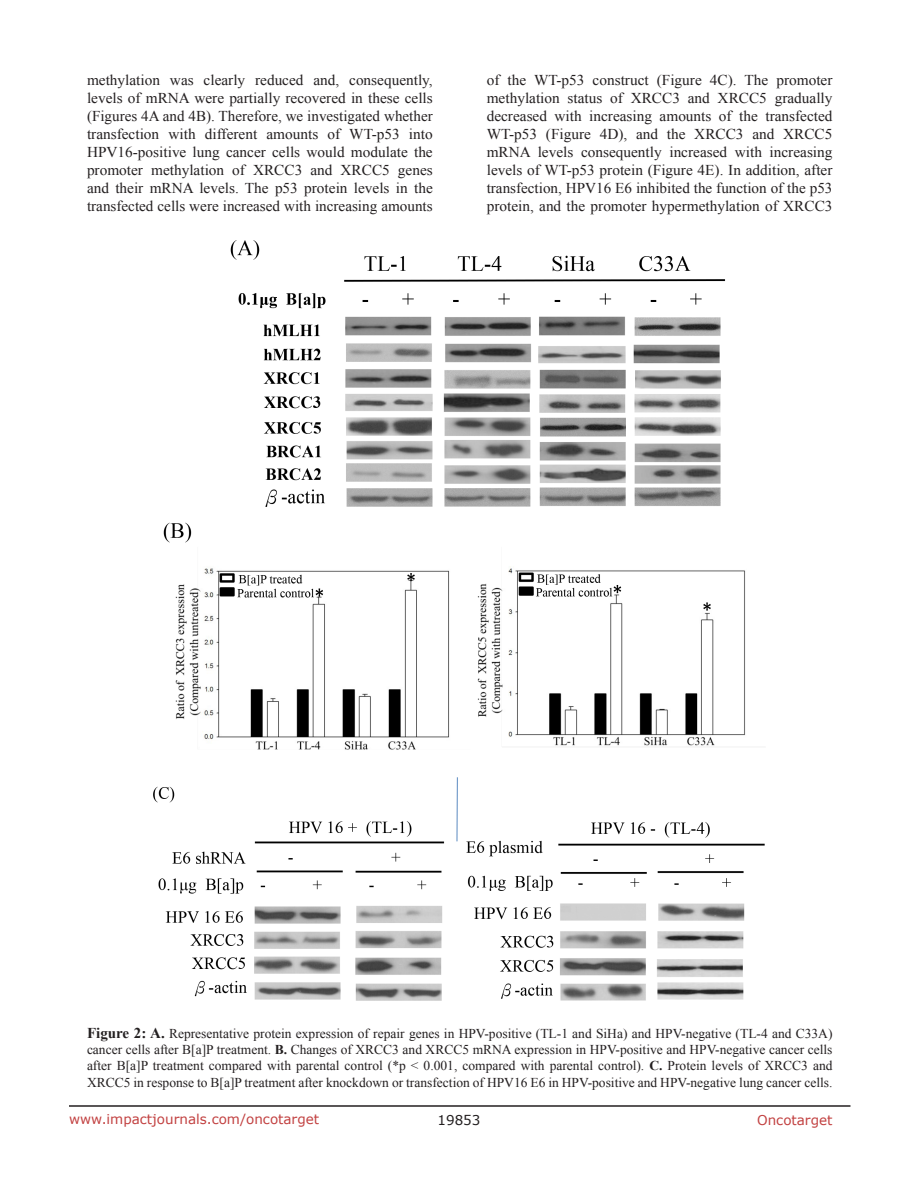
<style>
.page{position:relative;width:918px;height:1188px;background:#fff}
.page>*{position:absolute;margin:0;border:0;box-sizing:border-box;transform-origin:0 0}
.BodyText{font:15px/18px "Times New Roman";color:#231f20;text-align:justify}
.figuretext{font:13.5px/16.2px "Times New Roman";color:#231f20;text-align:justify}
.t1{font:13.5px "Verdana";color:#c24141}
.t2{font:13.5px "Verdana";color:#231f20}
.s1{font-weight:700;font-size:15px}
.s2{font-weight:700}
</style>
<div class="page">
<hr style="left:69px;top:1105px;width:781px;height:2px;background:#231f20">
<img style="left:154px;top:241px;width:611px;height:760px">
<p class="BodyText" style="left:87px;top:71px;width:347px">methylation was clearly reduced and, consequently, levels of mRNA were partially recovered in these cells (Figures 4A and 4B). Therefore, we investigated whether transfection with different amounts of WT-p53 into HPV16-positive lung cancer cells would modulate the promoter methylation of XRCC3 and XRCC5 genes and their mRNA levels. The p53 protein levels in the transfected cells were increased with increasing amounts</p>
<p class="BodyText" style="left:487px;top:71px;width:347px">of the WT-p53 construct (Figure 4C). The promoter methylation status of XRCC3 and XRCC5 gradually decreased with increasing amounts of the transfected WT-p53 (Figure 4D), and the XRCC3 and XRCC5 mRNA levels consequently increased with increasing levels of WT-p53 protein (Figure 4E). In addition, after transfection, HPV16 E6 inhibited the function of the p53 protein, and the promoter hypermethylation of XRCC3</p>
<p class="figuretext" style="left:87px;top:1025px;width:747px"><span class="s1">Figure 2: A.</span> Representative protein expression of repair genes in HPV-positive (TL-1 and SiHa) and HPV-negative (TL-4 and C33A) cancer cells after B[a]P treatment. <span class="s2">B.</span> Changes of XRCC3 and XRCC5 mRNA expression in HPV-positive and HPV-negative cancer cells after B[a]P treatment compared with parental control (*p &lt; 0.001, compared with parental control). <span class="s2">C.</span> Protein levels of XRCC3 and XRCC5 in response to B[a]P treatment after knockdown or transfection of HPV16 E6 in HPV-positive and HPV-negative lung cancer cells.</p>
<p class="t1" style="left:69px;top:1110px;width:252px">www.impactjournals.com/oncotarget</p>
<p class="t2" style="left:438px;top:1111px;width:44px">19853</p>
<p class="t1" style="left:757px;top:1111px;width:77px">Oncotarget</p>
</div>
